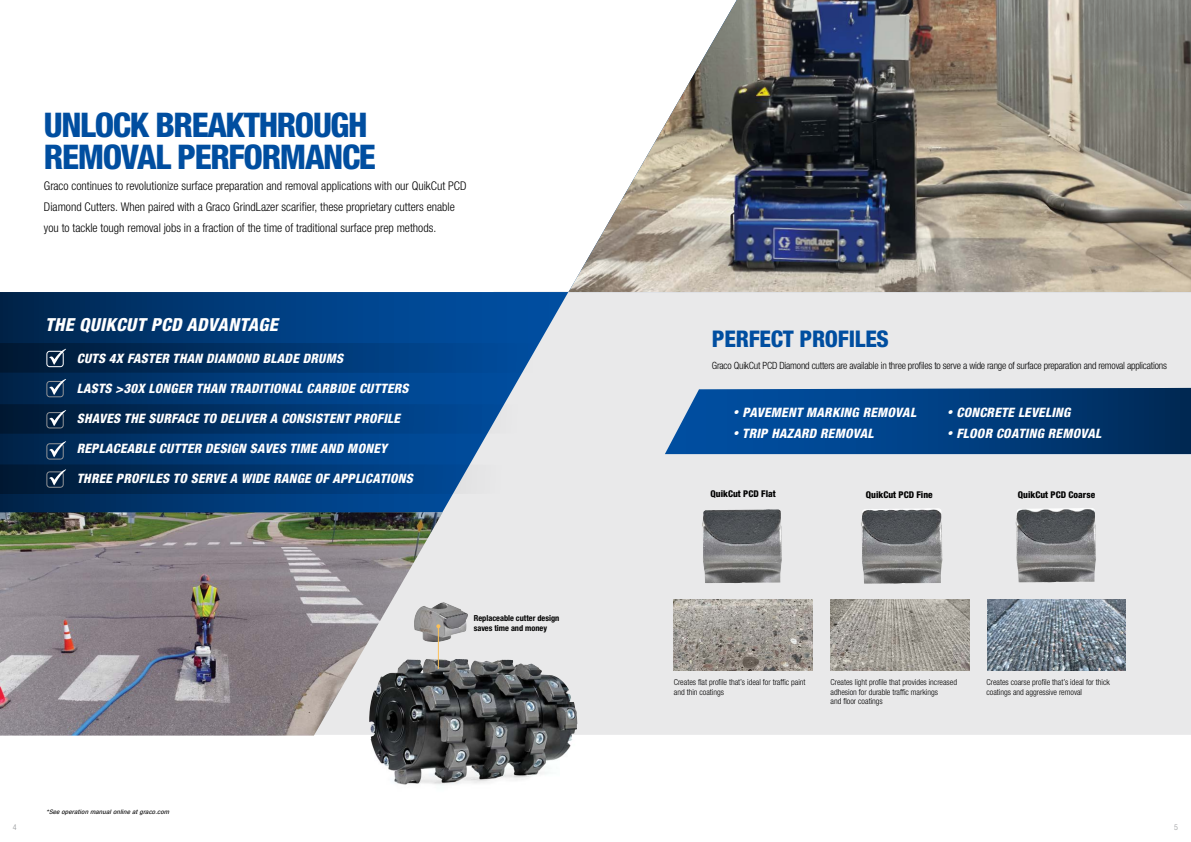
<style>
.page{position:relative;width:1191px;height:842px;background:#fff}
.page>*{position:absolute;margin:0;border:0;box-sizing:border-box;transform-origin:0 0}
.t1{font:800 condensed 34px/32px "Helvetica Neue LTW1 G";letter-spacing:-.04em;color:#004ea0}
.t2{font:800 condensed 23px "Helvetica Neue LTW1 G";letter-spacing:-.01em;color:#004ea0}
.t3{font:italic 800 condensed 18px "Helvetica Neue LTW1 G";letter-spacing:.02em;color:#fff}
.t4{font:italic 800 condensed 13px "Helvetica Neue LTW1 G";letter-spacing:.02em;color:#fff}
.t5{font:300 condensed 12px/21px "Helvetica Neue LTW1 G";color:#000}
.t6{font:300 condensed 10px "Helvetica Neue LTW1 G";letter-spacing:-.02em;color:#000}
.t7{font:800 condensed 9.3px "Helvetica Neue LTW1 G";color:#000}
.t8{font:300 condensed 8.3px/9.7px "Helvetica Neue LTW1 G";color:#000}
.t9{font:700 condensed 8.3px/9.7px "Helvetica Neue LTW1 G";color:#000}
.t10{font:300 condensed 8px "Helvetica Neue LTW1 G";color:#939598}
.t11{font:italic condensed 6.2px "Helvetica Neue LTW1 G";letter-spacing:.02em;color:#000;scale:1.19 1}
.s1{font-size:11px}
</style>
<div class="page">
<div style="left:443px;top:291px;width:748px;height:444px;background:#e9e9ea"></div>
<svg style="left:0;top:292px;width:568px;height:223px;background:#1f5389"></svg>
<img style="left:0;top:512px;width:443px;height:224px">
<img style="left:568px;top:0;width:623px;height:292px">
<svg style="left:665px;top:388px;width:526px;height:66px;background:#094585"></svg>
<img style="left:369px;top:659px;width:110px;height:80px">
<img style="left:370px;top:739px;width:202px;height:46px">
<svg style="left:0;top:343px;width:554px;height:30px;background:#0b3c70"></svg>
<div style="left:47px;top:443px;width:16px;height:16px;border:1px solid #939598;border-radius:3px"></div>
<svg style="left:49px;top:441px;width:17px;height:16px"></svg>
<div style="left:47px;top:381px;width:16px;height:16px;border:1px solid #939598;border-radius:3px"></div>
<svg style="left:49px;top:379px;width:17px;height:16px"></svg>
<svg style="left:0;top:464px;width:521px;height:30px;background:#1b4674"></svg>
<svg style="left:0;top:404px;width:538px;height:30px;background:#134172"></svg>
<img style="left:701px;top:509px;width:79px;height:74px">
<img style="left:830px;top:600px;width:139px;height:71px">
<img style="left:674px;top:600px;width:138px;height:71px">
<img style="left:987px;top:600px;width:138px;height:71px">
<img style="left:860px;top:508px;width:81px;height:76px">
<img style="left:1015px;top:508px;width:79px;height:74px">
<img style="left:413px;top:602px;width:55px;height:40px">
<hr style="left:438px;top:626px;width:1px;height:43px;background:#fdc057">
<svg style="left:436px;top:624px;width:4px;height:4px"></svg>
<h1 class="t1" style="left:44px;top:108px;width:333px">UNLOCK BREAKTHROUGH<br>REMOVAL PERFORMANCE</h1>
<p class="t5" style="left:44px;top:175px;width:424px">Graco continues to revolutionize surface preparation and removal applications with our QuikCut PCD<br>Diamond Cutters. When paired with a Graco GrindLazer scarifier, these proprietary cutters enable you to tackle tough removal jobs in a fraction of the time of traditional surface prep methods.</p>
<h3 class="t3" style="left:45px;top:314px;width:234px">THE QUIKCUT PCD ADVANTAGE</h3>
<p class="t4" style="left:77px;top:350px;width:268px">CUTS 4X FASTER THAN DIAMOND BLADE DRUMS</p>
<p class="t4" style="left:77px;top:380px;width:333px">LASTS &gt;30X LONGER THAN TRADITIONAL CARBIDE CUTTERS</p>
<p class="t4" style="left:77px;top:410px;width:325px">SHAVES THE SURFACE TO DELIVER A CONSISTENT PROFILE</p>
<p class="t4" style="left:77px;top:440px;width:312px">REPLACEABLE CUTTER DESIGN SAVES TIME AND MONEY</p>
<p class="t4" style="left:77px;top:470px;width:337px">THREE PROFILES TO SERVE A WIDE RANGE OF APPLICATIONS</p>
<p class="t9" style="left:474px;top:613px;width:87px">Replaceable cutter design saves time and money</p>
<p class="t11" style="left:46px;top:808px;width:105px">*See operation manual online at graco.com</p>
<h2 class="t2" style="left:712px;top:324px;width:178px">PERFECT PROFILES</h2>
<p class="t6" style="left:712px;top:359px;width:456px">Graco QuikCut PCD Diamond cutters are available in three profiles to serve a wide range of surface preparation and removal applications</p>
<p class="t4" style="left:733px;top:404px;width:184px"><span class="s1">•</span> PAVEMENT MARKING REMOVAL</p>
<p class="t4" style="left:733px;top:425px;width:142px"><span class="s1">•</span> TRIP HAZARD REMOVAL</p>
<p class="t4" style="left:947px;top:404px;width:125px"><span class="s1">•</span> CONCRETE LEVELING</p>
<p class="t4" style="left:947px;top:425px;width:156px"><span class="s1">•</span> FLOOR COATING REMOVAL</p>
<p class="t7" style="left:710px;top:488px;width:67px">QuikCut PCD Flat</p>
<p class="t7" style="left:866px;top:488px;width:68px">QuikCut PCD Fine</p>
<p class="t7" style="left:1018px;top:489px;width:79px">QuikCut PCD Coarse</p>
<p class="t8" style="left:674px;top:677px;width:133px">Creates flat profile that’s ideal for traffic paint and thin coatings</p>
<p class="t8" style="left:830px;top:677px;width:128px">Creates light profile that provides increased adhesion for durable traffic markings<br>and floor coatings</p>
<p class="t8" style="left:986px;top:677px;width:125px">Creates coarse profile that’s ideal for thick coatings and aggressive removal</p>
<p class="t10" style="left:13px;top:822px;width:5px">4</p>
<p class="t10" style="left:1174px;top:822px;width:5px">5</p>
</div>
